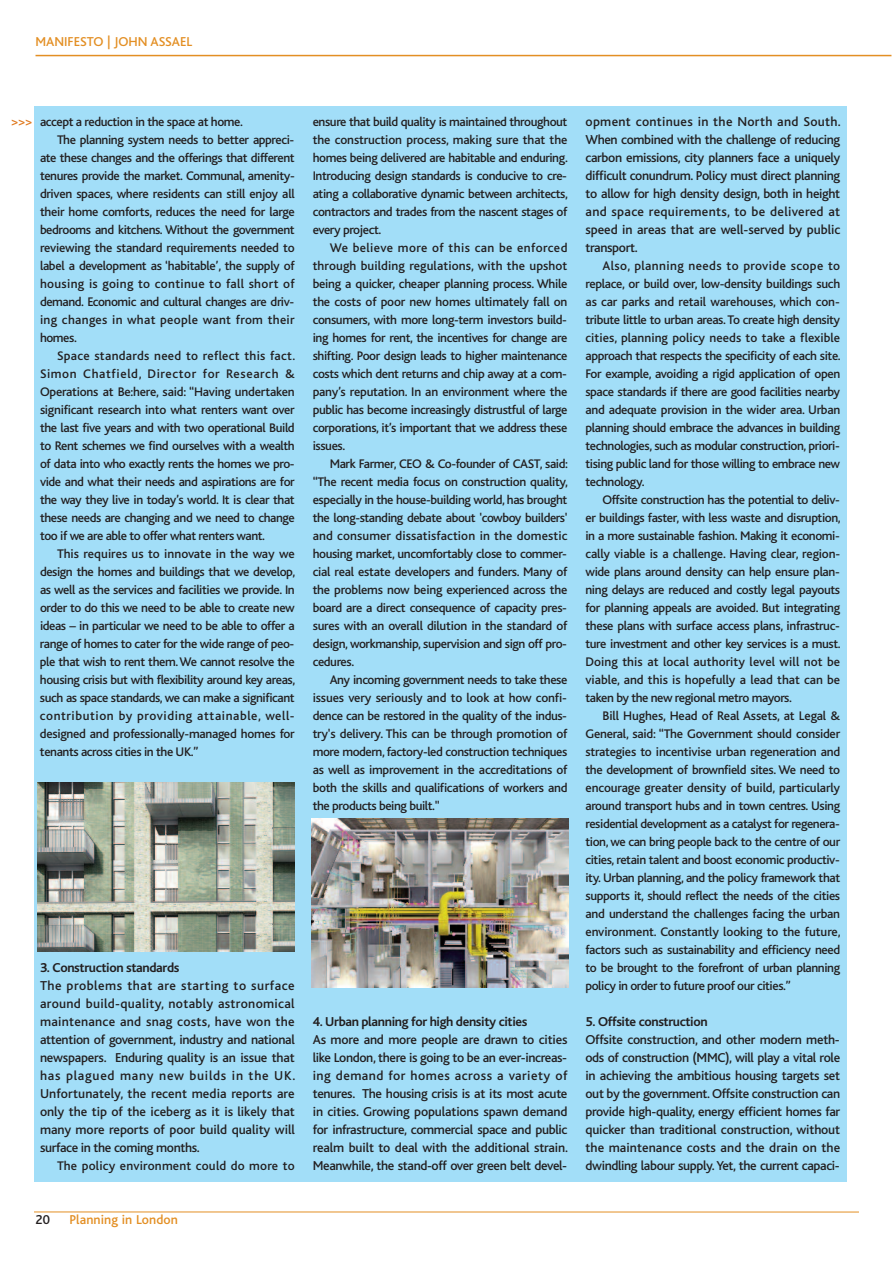
<style>
.page{position:relative;width:893px;height:1263px;background:#fff}
.page>*{position:absolute;margin:0;border:0;box-sizing:border-box;transform-origin:0 0}
.t1{font:500 13.5px/18px "Bliss";letter-spacing:-.025em;color:#231f20;text-align:justify}
.t2{font:700 13.5px "Bliss";letter-spacing:-.025em;color:#231f20}
.t3{font:500 13.5px "Bliss";color:#e38f24}
.t4{font:500 13.05px/18px "Bliss";letter-spacing:-.03em;color:#231f20;text-align:justify}
.t5{font:500 13.05px "Bliss";letter-spacing:.025em;color:#231f20}
.t6{font:500 13.05px "Bliss";letter-spacing:.045em;color:#231f20}
.t7{font:500 13.05px "Bliss";letter-spacing:.05em;color:#231f20}
.t8{font:500 13.05px "Bliss";color:#231f20}
.t9{font:500 13.05px "Bliss";letter-spacing:.015em;color:#231f20}
.t10{font:500 13.05px "Bliss";color:#df771b}
</style>
<div class="page">
<div style="left:34px;top:106px;width:812px;height:1076px;background:#a2def8"></div>
<hr style="left:36px;top:55px;width:855px;height:1px;background:#e38f24">
<hr style="left:34px;top:1212px;width:825px;height:1px;background:#e38f24">
<img style="left:38px;top:782px;width:257px;height:169px">
<img style="left:311px;top:818px;width:258px;height:169px">
<p class="t3" style="left:36px;top:37px;width:158px">MANIFESTO | JOHN ASSAEL</p>
<p class="t10" style="left:11px;top:117px;width:23px">&gt;&gt;&gt;</p>
<p class="t4" style="left:40px;top:114px;width:205px">accept a reduction in the space at home.</p>
<p class="t4" style="left:57px;top:132px;width:239px">The planning system needs to better appreci-</p>
<p class="t4" style="left:40px;top:150px;width:256px">ate these changes and the offerings that different</p>
<p class="t4" style="left:40px;top:168px;width:256px">tenures provide the market. Communal, amenity-</p>
<p class="t4" style="left:40px;top:186px;width:256px">driven spaces, where residents can still enjoy all</p>
<p class="t4" style="left:40px;top:204px;width:256px">their home comforts, reduces the need for large</p>
<p class="t4" style="left:40px;top:222px;width:256px">bedrooms and kitchens. Without the government</p>
<p class="t4" style="left:40px;top:240px;width:256px">reviewing the standard requirements needed to</p>
<p class="t4" style="left:40px;top:258px;width:256px">label a development as ‘habitable’, the supply of</p>
<p class="t5" style="left:40px;top:279px;width:256px">housing is going to continue to fall short of</p>
<p class="t4" style="left:40px;top:294px;width:256px">demand. Economic and cultural changes are driv-</p>
<p class="t5" style="left:40px;top:315px;width:256px">ing changes in what people want from their</p>
<p class="t4" style="left:40px;top:330px;width:38px">homes.</p>
<p class="t5" style="left:57px;top:351px;width:240px">Space standards need to reflect this fact.</p>
<p class="t7" style="left:40px;top:369px;width:256px">Simon Chatfield, Director for Research &amp;</p>
<p class="t4" style="left:40px;top:384px;width:256px">Operations at Be:here, said: “Having undertaken</p>
<p class="t4" style="left:40px;top:402px;width:256px">significant research into what renters want over</p>
<p class="t4" style="left:40px;top:420px;width:256px">the last five years and with two operational Build</p>
<p class="t4" style="left:40px;top:438px;width:256px">to Rent schemes we find ourselves with a wealth</p>
<p class="t4" style="left:40px;top:456px;width:256px">of data into who exactly rents the homes we pro-</p>
<p class="t4" style="left:40px;top:474px;width:256px">vide and what their needs and aspirations are for</p>
<p class="t4" style="left:40px;top:492px;width:256px">the way they live in today’s world. It is clear that</p>
<p class="t4" style="left:40px;top:510px;width:256px">these needs are changing and we need to change</p>
<p class="t4" style="left:40px;top:528px;width:227px">too if we are able to offer what renters want.</p>
<p class="t8" style="left:57px;top:549px;width:239px">This requires us to innovate in the way we</p>
<p class="t4" style="left:40px;top:564px;width:257px">design the homes and buildings that we develop,</p>
<p class="t4" style="left:40px;top:582px;width:256px">as well as the services and facilities we provide. In</p>
<p class="t4" style="left:40px;top:600px;width:256px">order to do this we need to be able to create new</p>
<p class="t4" style="left:40px;top:618px;width:256px">ideas – in particular we need to be able to offer a</p>
<p class="t4" style="left:40px;top:636px;width:256px">range of homes to cater for the wide range of peo-</p>
<p class="t4" style="left:40px;top:654px;width:256px">ple that wish to rent them.We cannot resolve the</p>
<p class="t4" style="left:40px;top:672px;width:257px">housing crisis but with flexibility around key areas,</p>
<p class="t4" style="left:40px;top:690px;width:256px">such as space standards, we can make a significant</p>
<p class="t6" style="left:40px;top:711px;width:256px">contribution by providing attainable, well-</p>
<p class="t4" style="left:40px;top:726px;width:256px">designed and professionally-managed homes for</p>
<p class="t4" style="left:40px;top:744px;width:160px">tenants across cities in the UK.”</p>
<p class="t2" style="left:40px;top:963px;width:141px">3. Construction standards</p>
<p class="t1" style="left:40px;top:978px;width:257px">The problems that are starting to surface around build-quality, notably astronomical maintenance and snag costs, have won the attention of government, industry and national newspapers. Enduring quality is an issue that has plagued many new builds in the UK.<br>Unfortunately, the recent media reports are only the tip of the iceberg as it is likely that many more reports of poor build quality will surface in the coming months.</p>
<p class="t9" style="left:57px;top:1161px;width:239px">The policy environment could do more to</p>
<p class="t1" style="left:36px;top:1212px;width:16px">20</p>
<p class="t3" style="left:70px;top:1215px;width:110px">Planning in London</p>
<p class="t4" style="left:313px;top:114px;width:257px">ensure that build quality is maintained throughout the construction process, making sure that the homes being delivered are habitable and enduring.<br>Introducing design standards is conducive to cre&shy;ating a collaborative dynamic between architects, contractors and trades from the nascent stages of every project.</p>
<p class="t4" style="left:313px;top:240px;width:256px;text-indent:17px">We believe more of this can be enforced through building regulations, with the upshot being a quicker, cheaper planning process. While the costs of poor new homes ultimately fall on consumers, with more long-term investors build&shy;ing homes for rent, the incentives for change are shifting. Poor design leads to higher maintenance costs which dent returns and chip away at a com&shy;pany’s reputation. In an environment where the public has become increasingly distrustful of large corporations, it’s important that we address these issues.</p>
<p class="t4" style="left:313px;top:456px;width:257px;text-indent:17px">Mark Farmer, CEO &amp; Co-founder of CAST, said: “The recent media focus on construction quality, especially in the house-building world, has brought the long-standing debate about 'cowboy builders' and consumer dissatisfaction in the domestic housing market, uncomfortably close to commer&shy;cial real estate developers and funders. Many of the problems now being experienced across the board are a direct consequence of capacity pres&shy;sures with an overall dilution in the standard of design, workmanship, supervision and sign off pro&shy;cedures.</p>
<p class="t4" style="left:313px;top:672px;width:256px;text-indent:17px">Any incoming government needs to take these issues very seriously and to look at how confi&shy;dence can be restored in the quality of the indus&shy;try's delivery. This can be through promotion of more modern, factory-led construction techniques as well as improvement in the accreditations of both the skills and qualifications of workers and the products being built."</p>
<p class="t2" style="left:313px;top:1017px;width:216px">4. Urban planning for high density cities</p>
<p class="t1" style="left:313px;top:1032px;width:257px">As more and more people are drawn to cities like London, there is going to be an ever-increas&shy;ing demand for homes across a variety of tenures. The housing crisis is at its most acute in cities. Growing populations spawn demand for infrastructure, commercial space and public realm built to deal with the additional strain.<br>Meanwhile, the stand-off over green belt devel-</p>
<p class="t1" style="left:586px;top:114px;width:257px">opment continues in the North and South.<br>When combined with the challenge of reducing carbon emissions, city planners face a uniquely difficult conundrum. Policy must direct planning to allow for high density design, both in height and space requirements, to be delivered at speed in areas that are well-served by public transport.</p>
<p class="t4" style="left:585px;top:258px;width:257px;text-indent:17px">Also, planning needs to provide scope to replace, or build over, low-density buildings such as car parks and retail warehouses, which con&shy;tribute little to urban areas.To create high density cities, planning policy needs to take a flexible approach that respects the specificity of each site.<br>For example, avoiding a rigid application of open space standards if there are good facilities nearby and adequate provision in the wider area. Urban planning should embrace the advances in building technologies, such as modular construction, priori&shy;tising public land for those willing to embrace new technology.</p>
<p class="t4" style="left:585px;top:492px;width:257px;text-indent:17px">Offsite construction has the potential to deliv&shy;er buildings faster, with less waste and disruption, in a more sustainable fashion. Making it economi&shy;cally viable is a challenge. Having clear, region&shy;wide plans around density can help ensure plan&shy;ning delays are reduced and costly legal payouts for planning appeals are avoided. But integrating these plans with surface access plans, infrastruc&shy;ture investment and other key services is a must.<br>Doing this at local authority level will not be viable, and this is hopefully a lead that can be taken by the new regional metro mayors.</p>
<p class="t4" style="left:585px;top:708px;width:257px;text-indent:17px">Bill Hughes, Head of Real Assets, at Legal &amp; General, said: “The Government should consider strategies to incentivise urban regeneration and the development of brownfield sites. We need to encourage greater density of build, particularly around transport hubs and in town centres. Using residential development as a catalyst for regenera&shy;tion, we can bring people back to the centre of our cities, retain talent and boost economic productiv&shy;ity. Urban planning, and the policy framework that supports it, should reflect the needs of the cities and understand the challenges facing the urban environment. Constantly looking to the future, factors such as sustainability and efficiency need to be brought to the forefront of urban planning policy in order to future proof our cities.”</p>
<p class="t2" style="left:585px;top:1017px;width:124px">5. Offsite construction</p>
<p class="t1" style="left:585px;top:1032px;width:256px">Offsite construction, and other modern meth&shy;ods of construction (MMC), will play a vital role in achieving the ambitious housing targets set out by the government. Offsite construction can provide high-quality, energy efficient homes far quicker than traditional construction, without the maintenance costs and the drain on the dwindling labour supply.Yet, the current capaci-</p>
</div>
